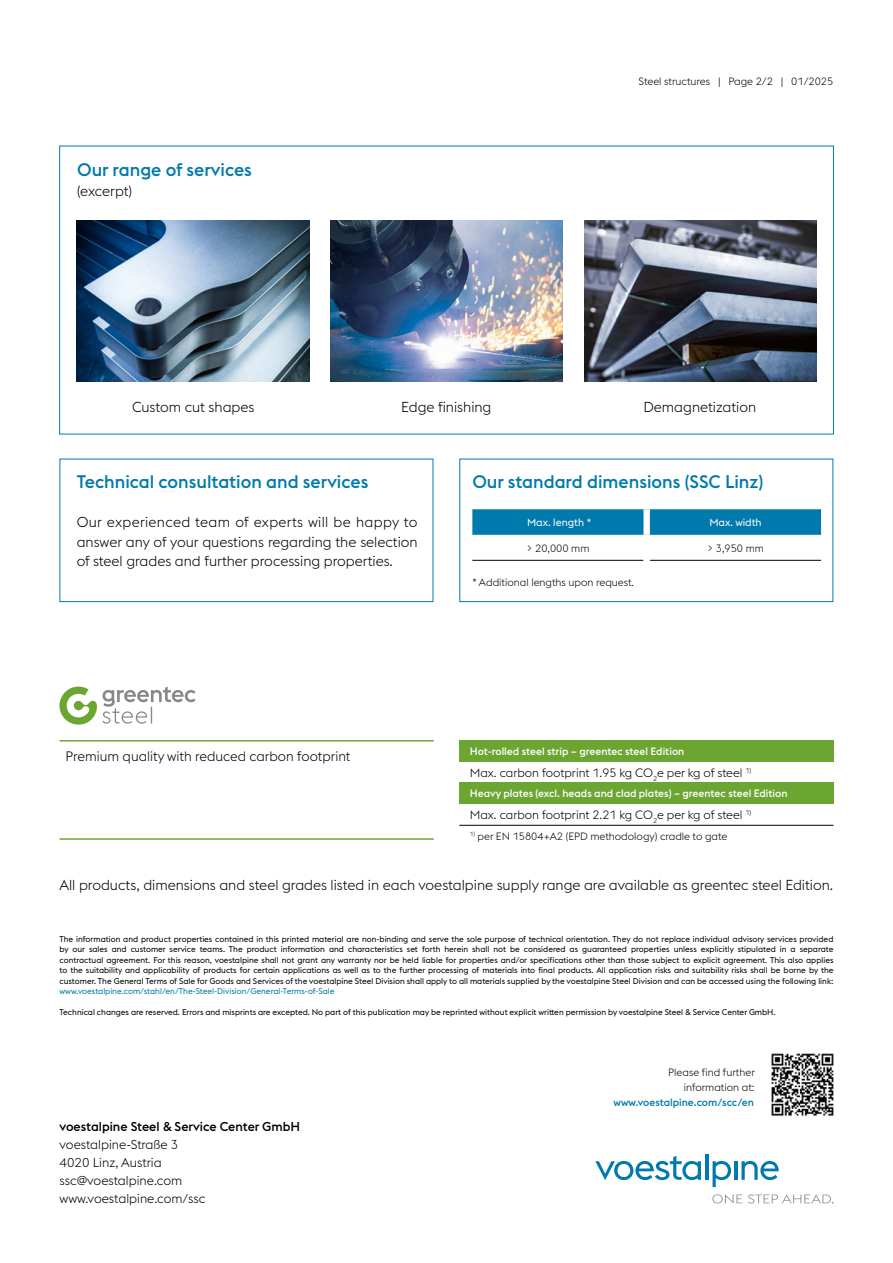
<style>
.page{position:relative;width:893px;height:1263px;background:#fff}
.page>*{position:absolute;margin:0;border:0;box-sizing:border-box;transform-origin:0 0}
.Subline{font:500 18px "voestalpine";color:#007aac}
.Fließtext{font:300 14.25px/19.5px "voestalpine";color:#000;text-align:justify}
.t1{font:300 13.5px "voestalpine";color:#000}
.Fußzeile{font:300 12.75px "voestalpine";color:#000}
.Fußzeile-2{font:500 12.75px "voestalpine";color:#000}
.t2{font:300 12px "voestalpine";color:#000}
.QR_Code{font:300 10.5px/15px "voestalpine";color:#000;text-align:right}
.t3{font:500 10.5px "voestalpine";color:#fff}
.Kopfzeile{font:300 10.5px "voestalpine";color:#000}
.Fließtext-2{font:300 10.5px "voestalpine";color:#000}
.t4{font:10.5px "voestalpine";color:#fff}
.Information_and_product_properties{font:8.25px/10.5px "voestalpine";color:#000;text-align:justify}
.s1{color:#007aac}
.s2{font-weight:500;color:#007aac}
</style>
<div class="page">
<svg style="left:595px;top:1156px;width:106px;height:24px"></svg>
<hr style="left:705px;top:1154px;width:3px;height:26px;background:#007aac">
<svg style="left:713px;top:1161px;width:18px;height:26px"></svg>
<hr style="left:734px;top:1161px;width:3px;height:19px;background:#007aac">
<svg style="left:741px;top:1161px;width:38px;height:19px"></svg>
<svg style="left:712px;top:1194px;width:30px;height:9px"></svg>
<svg style="left:748px;top:1194px;width:85px;height:9px"></svg>
<div style="left:459px;top:459px;width:374px;height:143px;border:1px solid #007aac"></div>
<div style="left:60px;top:459px;width:373px;height:143px;border:1px solid #007aac"></div>
<svg style="left:472px;top:509px;width:349px;height:26px;background:#057cad"></svg>
<hr style="left:472px;top:560px;width:171px;height:1px;background:#000">
<hr style="left:650px;top:560px;width:171px;height:1px;background:#000">
<div style="left:643px;top:509px;width:7px;height:26px;background:#fff"></div>
<img style="left:771px;top:1053px;width:63px;height:63px">
<svg style="left:59px;top:686px;width:137px;height:39px"></svg>
<hr style="left:60px;top:740px;width:374px;height:1px;background:#6ca632">
<hr style="left:459px;top:825px;width:374px;height:1px;background:#000">
<hr style="left:60px;top:838px;width:374px;height:2px;background:#6ca632">
<div style="left:459px;top:740px;width:374px;height:21px;background:#6ca632"></div>
<div style="left:459px;top:782px;width:374px;height:22px;background:#6ca632"></div>
<img style="left:77px;top:220px;width:232px;height:161px">
<img style="left:330px;top:220px;width:233px;height:161px">
<img style="left:584px;top:220px;width:232px;height:161px">
<p class="Subline" style="left:77px;top:159px;width:176px">Our range of services</p>
<p class="Fließtext" style="left:77px;top:181px;width:57px">(excerpt)</p>
<p class="Kopfzeile" style="left:639px;top:75px;width:196px">Steel structures | Page 2/2 | 01/2025</p>
<p class="Fließtext" style="left:132px;top:397px;width:124px">Custom cut shapes</p>
<p class="Fließtext" style="left:401px;top:397px;width:92px">Edge finishing</p>
<p class="Fließtext" style="left:643px;top:397px;width:114px">Demagnetization</p>
<p class="Subline" style="left:77px;top:471px;width:293px">Technical consultation and services</p>
<p class="Fließtext" style="left:77px;top:512px;width:343px">Our experienced team of experts will be happy to answer any of your questions regarding the selection of steel grades and further processing properties.</p>
<p class="Subline" style="left:472px;top:471px;width:293px">Our standard dimensions (SSC Linz)</p>
<p class="t4" style="left:527px;top:516px;width:66px">Max. length *</p>
<p class="t4" style="left:709px;top:516px;width:54px">Max. width</p>
<p class="QR_Code" style="left:526px;top:540px;width:65px">&gt; 20,000 mm</p>
<p class="QR_Code" style="left:707px;top:540px;width:58px">&gt; 3,950 mm</p>
<p class="Fließtext-2" style="left:472px;top:576px;width:163px">* Additional lengths upon request.</p>
<p class="t1" style="left:66px;top:748px;width:286px">Premium quality with reduced carbon footprint</p>
<p class="t3" style="left:470px;top:745px;width:216px">Hot-rolled steel strip – greentec steel Edition</p>
<p class="t3" style="left:470px;top:787px;width:319px">Heavy plates (excl. heads and clad plates) – greentec steel Edition</p>
<p class="t2" style="left:470px;top:766px;width:283px">Max. carbon footprint 1.95 kg CO<sub>2</sub>e per kg of steel <sup>1)</sup></p>
<p class="t2" style="left:470px;top:808px;width:283px">Max. carbon footprint 2.21 kg CO<sub>2</sub>e per kg of steel <sup>1)</sup></p>
<p class="QR_Code" style="left:470px;top:829px;width:259px"><sup>1)</sup> per EN 15804+A2 (EPD methodology) cradle to gate</p>
<p class="Fließtext" style="left:59px;top:875px;width:775px">All products, dimensions and steel grades listed in each voestalpine supply range are available as greentec steel Edition.</p>
<p class="Information_and_product_properties" style="left:60px;top:933px;width:775px">The information and product properties contained in this printed material are non-binding and serve the sole purpose of technical orientation. They do not replace individual advisory services provided by our sales and customer service teams. The product information and characteristics set forth herein shall not be considered as guaranteed properties unless explicitly stipulated in a separate contractual agreement. For this reason, voestalpine shall not grant any warranty nor be held liable for properties and/or specifications other than those subject to explicit agreement. This also applies to the suitability and applicability of products for certain applications as well as to the further processing of materials into final products. All application risks and suitability risks shall be borne by the customer. The General Terms of Sale for Goods and Services of the voestalpine Steel Division shall apply to all materials supplied by the voestalpine Steel Division and can be accessed using the following link: <span class="s1">www.voestalpine.com/stahl/en/The-Steel-Division/General-Terms-of-Sale</span></p>
<p class="Information_and_product_properties" style="left:60px;top:1007px;width:718px">Technical changes are reserved. Errors and misprints are excepted. No part of this publication may be reprinted without explicit written permission by voestalpine Steel &amp; Service Center GmbH.</p>
<p class="Fußzeile-2" style="left:60px;top:1119px;width:242px">voestalpine Steel &amp; Service Center GmbH</p>
<p class="Fußzeile" style="left:60px;top:1137px;width:120px">voestalpine-Straße 3</p>
<p class="Fußzeile" style="left:60px;top:1155px;width:104px">4020 Linz, Austria</p>
<p class="Fußzeile" style="left:60px;top:1173px;width:124px">ssc@voestalpine.com</p>
<p class="Fußzeile" style="left:60px;top:1191px;width:147px">www.voestalpine.com/ssc</p>
<p class="QR_Code" style="left:614px;top:1064px;width:143px">Please find further information at: <span class="s2">www.voestalpine.com/scc/en</span></p>
</div>
